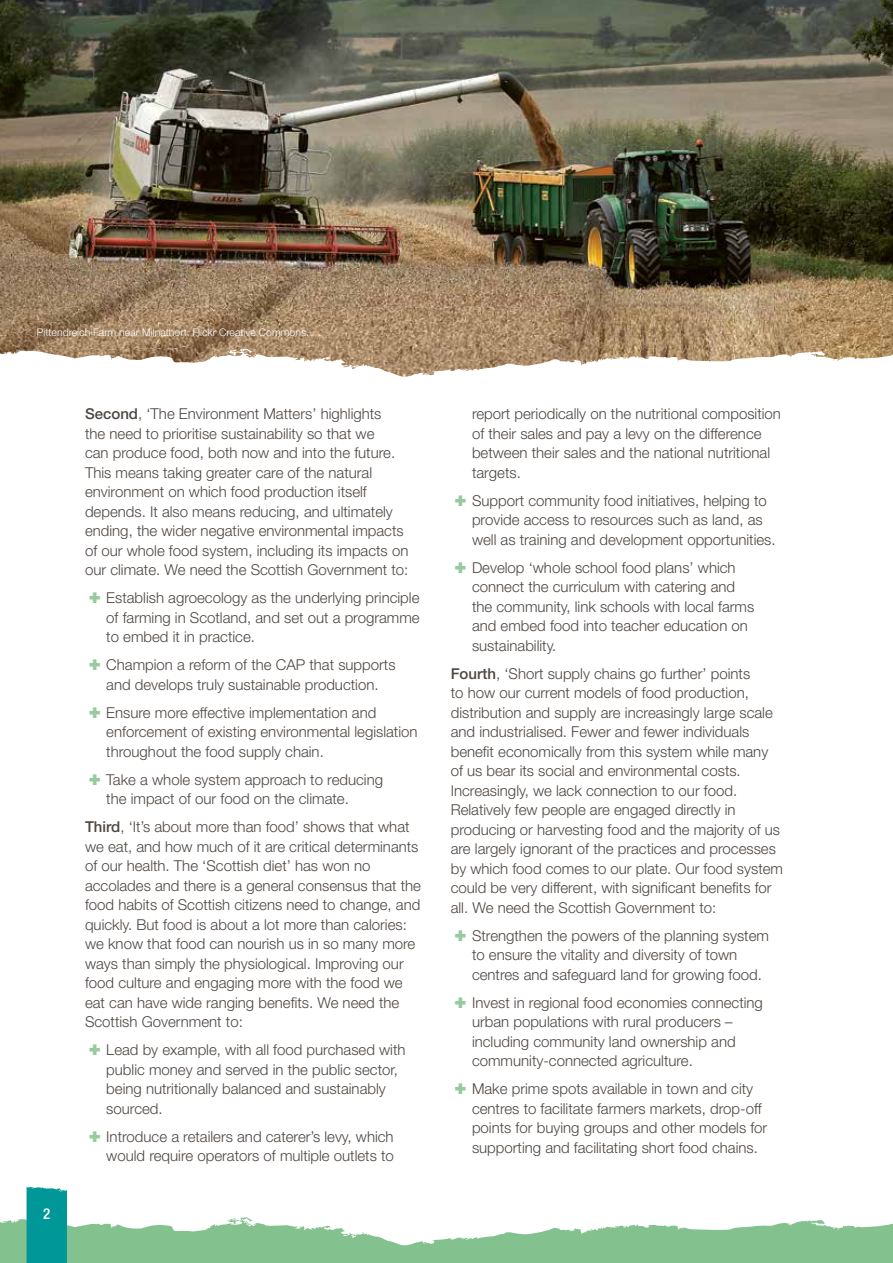
<style>
.page{position:relative;width:893px;height:1263px;background:#fff}
.page>*{position:absolute;margin:0;border:0;box-sizing:border-box;transform-origin:0 0}
.t1{font:300 15px/19.5px "Helvetica Neue LT";color:#4d4641}
.t2{font:500 condensed 15px "Helvetica Neue LT";color:#fff}
.t3{font:300 10.5px "Helvetica Neue LT";color:#fff}
.s1{font-weight:500}
.s2{color:#97ca9e}
</style>
<div class="page">
<img style="left:0;top:0;width:893px;height:349px">
<svg style="left:0;top:349px;width:893px;height:28px"></svg>
<svg style="left:0;top:1187px;width:893px;height:76px"></svg>
<p class="t3" style="left:37px;top:325px;width:274px">Pittendreich Farm near Milnathort, Flickr Creative Commons.</p>
<p class="t2" style="left:43px;top:1204px;width:9px">2</p>
<p class="t1" style="left:85px;top:404px;width:325px"><span class="s1">Second</span>, ‘The Environment Matters’ highlights<br>the need to prioritise sustainability so that we<br>can produce food, both now and into the future.<br>This means taking greater care of the natural environment on which food production itself depends. It also means reducing, and ultimately ending, the wider negative environmental impacts of our whole food system, including its impacts on our climate. We need the Scottish Government to:</p>
<p class="t1" style="left:106px;top:588px;width:315px;text-align:justify;text-indent:-17px"><span class="s2">✚</span> Establish agroecology as the underlying principle of farming in Scotland, and set out a programme to embed it in practice.</p>
<p class="t1" style="left:89px;top:655px;width:308px;text-align:center"><span class="s2">✚</span> Champion a reform of the CAP that supports and develops truly sustainable production.</p>
<p class="t1" style="left:106px;top:702px;width:313px;text-indent:-17px"><span class="s2">✚</span> Ensure more effective implementation and enforcement of existing environmental legislation throughout the food supply chain.</p>
<p class="t1" style="left:106px;top:769px;width:278px;text-indent:-17px"><span class="s2">✚</span> Take a whole system approach to reducing the impact of our food on the climate.</p>
<p class="t1" style="left:85px;top:817px;width:337px"><span class="s1">Third</span>, ‘It’s about more than food’ shows that what we eat, and how much of it are critical determinants of our health. The ‘Scottish diet’ has won no accolades and there is a general consensus that the food habits of Scottish citizens need to change, and quickly. But food is about a lot more than calories: we know that food can nourish us in so many more ways than simply the physiological. Improving our food culture and engaging more with the food we eat can have wide ranging benefits. We need the Scottish Government to:</p>
<p class="t1" style="left:106px;top:1040px;width:301px;text-indent:-17px"><span class="s2">✚</span> Lead by example, with all food purchased with public money and served in the public sector, being nutritionally balanced and sustainably sourced.</p>
<p class="t1" style="left:89px;top:1126px;width:306px;text-align:right"><span class="s2">✚</span> Introduce a retailers and caterer’s levy, which would require operators of multiple outlets to</p>
<p class="t1" style="left:472px;top:404px;width:310px">report periodically on the nutritional composition of their sales and pay a levy on the difference between their sales and the national nutritional targets.</p>
<p class="t1" style="left:472px;top:490px;width:305px;text-indent:-17px"><span class="s2">✚</span> Support community food initiatives, helping to provide access to resources such as land, as well as training and development opportunities.</p>
<p class="t1" style="left:472px;top:557px;width:284px;text-indent:-17px"><span class="s2">✚</span> Develop ‘whole school food plans’ which connect the curriculum with catering and the community, link schools with local farms and embed food into teacher education on sustainability.</p>
<p class="t1" style="left:451px;top:663px;width:334px"><span class="s1">Fourth</span>, ‘Short supply chains go further’ points<br>to how our current models of food production, distribution and supply are increasingly large scale and industrialised. Fewer and fewer individuals benefit economically from this system while many of us bear its social and environmental costs.<br>Increasingly, we lack connection to our food.<br>Relatively few people are engaged directly in producing or harvesting food and the majority of us are largely ignorant of the practices and processes by which food comes to our plate. Our food system could be very different, with significant benefits for all. We need the Scottish Government to:</p>
<p class="t1" style="left:472px;top:925px;width:299px;text-indent:-17px"><span class="s2">✚</span> Strengthen the powers of the planning system to ensure the vitality and diversity of town centres and safeguard land for growing food.</p>
<p class="t1" style="left:472px;top:992px;width:292px;text-indent:-17px"><span class="s2">✚</span> Invest in regional food economies connecting urban populations with rural producers – including community land ownership and community-connected agriculture.</p>
<p class="t1" style="left:472px;top:1079px;width:297px;text-indent:-17px"><span class="s2">✚</span> Make prime spots available in town and city centres to facilitate farmers markets, drop-off points for buying groups and other models for supporting and facilitating short food chains.</p>
</div>
